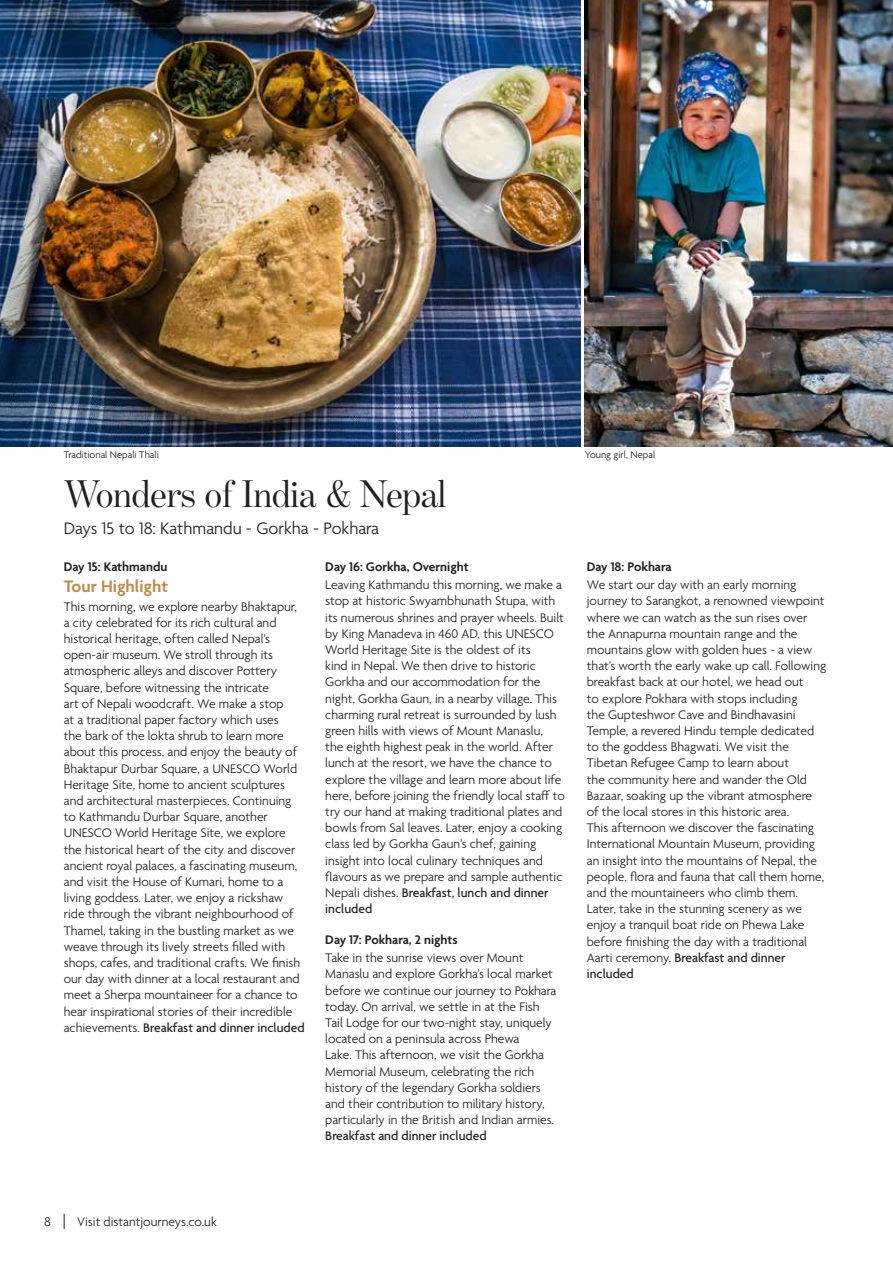
<style>
.page{position:relative;width:893px;height:1263px;background:#fff}
.page>*{position:absolute;margin:0;border:0;box-sizing:border-box;transform-origin:0 0}
.t1{font:39px "Benton Mod Disp";color:#231f20}
.t2{font:300 18px "Agenda";color:#231f20}
.t3{font:600 18px "Agenda";color:#bc8e49}
.t4{font:300 13.5px/16.2px "Agenda";color:#231f20}
.t5{font:600 13.5px "Agenda";color:#231f20}
.t6{font:300 10.5px "Agenda";color:#231f20}
.s1{font-weight:500}
.s2{font-weight:600}
</style>
<div class="page">
<svg style="left:64px;top:1214px;width:1px;height:15px"></svg>
<img style="left:0;top:0;width:580px;height:446px">
<img style="left:585px;top:0;width:307px;height:446px">
<hr style="left:892px;top:0;width:1px;height:1182px;background:#e6e7e9">
<p class="t6" style="left:64px;top:449px;width:97px">Traditional Nepali Thali</p>
<p class="t6" style="left:585px;top:449px;width:72px">Young girl, Nepal</p>
<p class="t1" style="left:64px;top:472px;width:384px">Wonders of India &amp; Nepal</p>
<p class="t2" style="left:64px;top:519px;width:317px">Days 15 to 18: Kathmandu - Gorkha - Pokhara</p>
<p class="t5" style="left:64px;top:559px;width:105px">Day 15: Kathmandu</p>
<p class="t4" style="left:64px;top:599px;width:242px">This morning, we explore nearby Bhaktapur, a city celebrated for its rich cultural and historical heritage, often called Nepal’s open-air museum. We stroll through its atmospheric alleys and discover Pottery Square, before witnessing the intricate<br>art of Nepali woodcraft. We make a stop<br>at a traditional paper factory which uses<br>the bark of the lokta shrub to learn more about this process, and enjoy the beauty of Bhaktapur Durbar Square, a UNESCO World Heritage Site, home to ancient sculptures and architectural masterpieces. Continuing to Kathmandu Durbar Square, another UNESCO World Heritage Site, we explore the historical heart of the city and discover ancient royal palaces, a fascinating museum, and visit the House of Kumari, home to a living goddess. Later, we enjoy a rickshaw ride through the vibrant neighbourhood of Thamel, taking in the bustling market as we weave through its lively streets filled with shops, cafes, and traditional crafts. We finish our day with dinner at a local restaurant and meet a Sherpa mountaineer for a chance to hear inspirational stories of their incredible achievements. <span class="s1">Breakfast and dinner included</span></p>
<p class="t3" style="left:64px;top:577px;width:106px">Tour Highlight</p>
<p class="t4" style="left:325px;top:558px;width:238px;line-height:18.1px"><span class="s2">Day 16: Gorkha, Overnight<br></span>Leaving Kathmandu this morning, we make a</p>
<p class="t4" style="left:325px;top:594px;width:241px">stop at historic Swyambhunath Stupa, with its numerous shrines and prayer wheels. Built by King Manadeva in 460 AD, this UNESCO World Heritage Site is the oldest of its<br>kind in Nepal. We then drive to historic Gorkha and our accommodation for the night, Gorkha Gaun, in a nearby village. This charming rural retreat is surrounded by lush green hills with views of Mount Manaslu,<br>the eighth highest peak in the world. After lunch at the resort, we have the chance to explore the village and learn more about life here, before joining the friendly local staff to try our hand at making traditional plates and bowls from Sal leaves. Later, enjoy a cooking class led by Gorkha Gaun’s chef, gaining insight into local culinary techniques and flavours as we prepare and sample authentic Nepali dishes. <span class="s1">Breakfast, lunch and dinner included</span></p>
<p class="t4" style="left:325px;top:931px;width:200px;line-height:18.1px"><span class="s2">Day 17: Pokhara, 2 nights<br></span>Take in the sunrise views over Mount</p>
<p class="t4" style="left:325px;top:967px;width:233px">Manaslu and explore Gorkha’s local market before we continue our journey to Pokhara today. On arrival, we settle in at the Fish Tail Lodge for our two-night stay, uniquely located on a peninsula across Phewa<br>Lake. This afternoon, we visit the Gorkha Memorial Museum, celebrating the rich history of the legendary Gorkha soldiers and their contribution to military history, particularly in the British and Indian armies.<br><span class="s1">Breakfast and dinner included</span></p>
<p class="t4" style="left:587px;top:558px;width:211px;line-height:18.1px"><span class="s2">Day 18: Pokhara<br></span>We start our day with an early morning</p>
<p class="t4" style="left:587px;top:594px;width:241px">journey to Sarangkot, a renowned viewpoint where we can watch as the sun rises over the Annapurna mountain range and the mountains glow with golden hues - a view that’s worth the early wake up call. Following breakfast back at our hotel, we head out<br>to explore Pokhara with stops including<br>the Gupteshwor Cave and Bindhavasini Temple, a revered Hindu temple dedicated to the goddess Bhagwati. We visit the Tibetan Refugee Camp to learn about<br>the community here and wander the Old Bazaar, soaking up the vibrant atmosphere of the local stores in this historic area.<br>This afternoon we discover the fascinating International Mountain Museum, providing an insight into the mountains of Nepal, the people, flora and fauna that call them home, and the mountaineers who climb them.<br>Later, take in the stunning scenery as we enjoy a tranquil boat ride on Phewa Lake before finishing the day with a traditional Aarti ceremony. <span class="s1">Breakfast and dinner included</span></p>
<p class="t4" style="left:44px;top:1214px;width:8px">8</p>
<p class="t4" style="left:77px;top:1214px;width:141px">Visit distantjourneys.co.uk</p>
</div>
